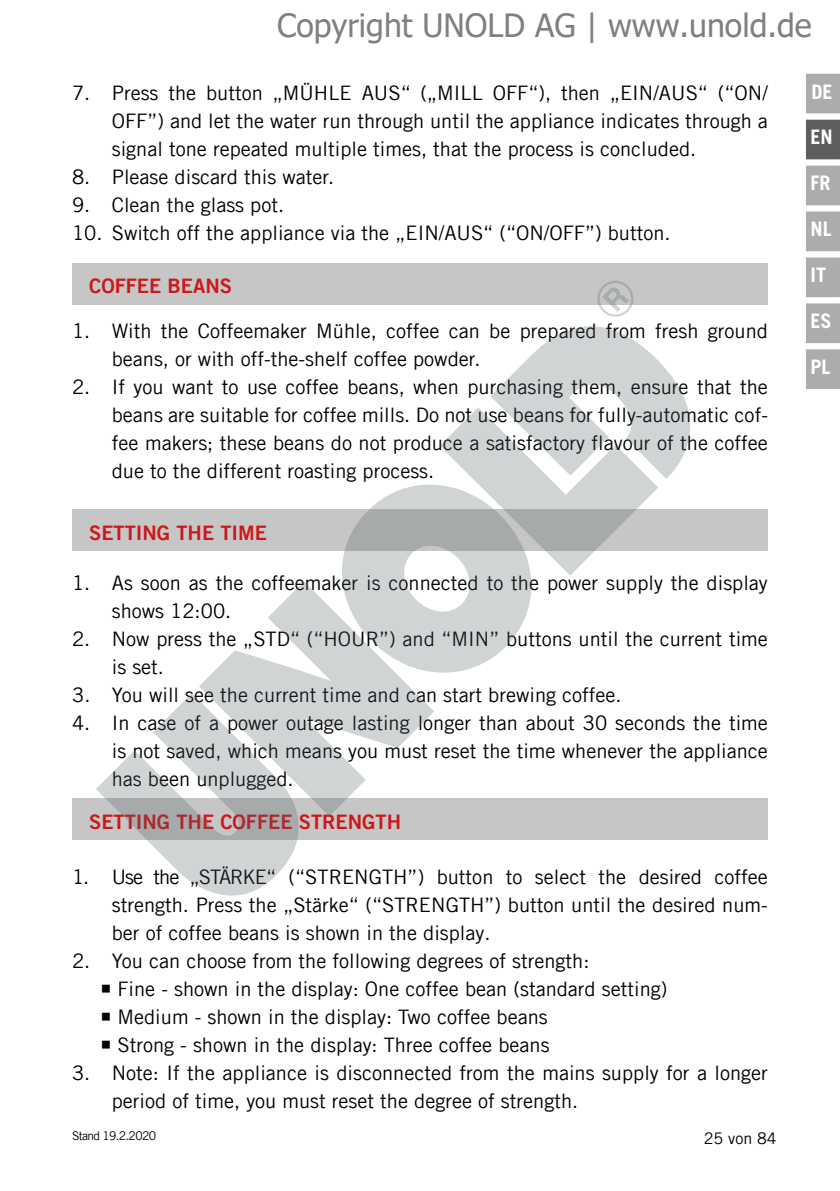
<style>
.page{position:relative;width:840px;height:1191px;background:#fff}
.page>*{position:absolute;margin:0;border:0;box-sizing:border-box;transform-origin:0 0}
.t1{font:32px "Tahoma";color:#808080}
.t2{font:20px/28px "Trade Gothic LT Com";color:#000}
.t3{font:20px "Trade Gothic LT Com Bd 2";color:#cd171a}
.t4{font:700 20px "Trade Gothic LT Com";color:#fff}
.t5{font:16px "Trade Gothic LT Com";color:#000}
.t6{font:12px "Trade Gothic LT Com";letter-spacing:-.055em;color:#000}
</style>
<div class="page">
<div style="left:805px;top:74px;width:34px;height:39px;background:#acacac"></div>
<div style="left:805px;top:120px;width:34px;height:39px;background:#5f5e5e"></div>
<div style="left:805px;top:166px;width:34px;height:39px;background:#acacac"></div>
<div style="left:805px;top:211px;width:34px;height:40px;background:#acacac;border:2px solid #acacac"></div>
<div style="left:805px;top:257px;width:34px;height:40px;background:#acacac;border:2px solid #acacac"></div>
<div style="left:805px;top:303px;width:34px;height:40px;background:#acacac;border:2px solid #acacac"></div>
<div style="left:805px;top:349px;width:34px;height:40px;background:#acacac;border:2px solid #acacac"></div>
<div style="left:72px;top:263px;width:695px;height:41px;background:#c6c6c6"></div>
<div style="left:72px;top:509px;width:695px;height:42px;background:#c6c6c6"></div>
<div style="left:72px;top:798px;width:695px;height:42px;background:#c6c6c6"></div>
<svg style="left:490px;top:304px;width:231px;height:175px"></svg>
<svg style="left:440px;top:357px;width:218px;height:219px;fill:#d0d4d5"></svg>
<svg style="left:342px;top:447px;width:226px;height:226px"></svg>
<svg style="left:199px;top:581px;width:235px;height:235px;fill:#d0d4d5"></svg>
<svg style="left:96px;top:690px;width:231px;height:206px"></svg>
<svg style="left:589px;top:281px;width:51px;height:43px"></svg>
<h1 class="t1" style="left:277px;top:4px;width:535px">Copyright UNOLD AG | www.unold.de</h1>
<p class="t2" style="left:112px;top:79px;width:657px;text-align:justify;text-indent:-40px">7. Press the button „MÜHLE AUS“ („MILL OFF“), then „EIN/AUS“ (“ON/ OFF”) and let the water run through until the appliance indicates through a signal tone repeated multiple times, that the process is concluded.</p>
<p class="t2" style="left:72px;top:163px;width:263px">8. Please discard this water.</p>
<p class="t2" style="left:72px;top:191px;width:213px">9. Clean the glass pot.</p>
<p class="t2" style="left:72px;top:219px;width:599px">10. Switch off the appliance via the „EIN/AUS“ (“ON/OFF”) button.</p>
<p class="t3" style="left:89px;top:274px;width:144px">COFFEE BEANS</p>
<p class="t2" style="left:112px;top:317px;width:657px;text-indent:-40px">1. With the Coffeemaker Mühle, coffee can be prepared from fresh ground beans, or with off-the-shelf coffee powder.</p>
<p class="t2" style="left:112px;top:373px;width:657px;text-align:justify;text-indent:-40px">2. If you want to use coffee beans, when purchasing them, ensure that the beans are suitable for coffee mills. Do not use beans for fully-automatic cof&shy;fee makers; these beans do not produce a satisfactory flavour of the coffee due to the different roasting process.</p>
<p class="t3" style="left:89px;top:520px;width:179px">SETTING THE TIME</p>
<p class="t2" style="left:112px;top:569px;width:657px;text-indent:-40px">1. As soon as the coffeemaker is connected to the power supply the display shows 12:00.</p>
<p class="t2" style="left:112px;top:625px;width:657px;text-indent:-40px">2. Now press the „STD“ (“HOUR”) and “MIN” buttons until the current time is set.</p>
<p class="t2" style="left:72px;top:681px;width:551px">3. You will see the current time and can start brewing coffee.</p>
<p class="t2" style="left:112px;top:709px;width:657px;text-align:justify;text-indent:-40px">4. In case of a power outage lasting longer than about 30 seconds the time is not saved, which means you must reset the time whenever the appliance has been unplugged.</p>
<p class="t3" style="left:89px;top:809px;width:313px">SETTING THE COFFEE STRENGTH</p>
<p class="t2" style="left:112px;top:863px;width:657px;text-align:justify;text-indent:-40px">1. Use the „STÄRKE“ (“STRENGTH”) button to select the desired coffee strength. Press the „Stärke“ (“STRENGTH”) button until the desired num&shy;ber of coffee beans is shown in the display.</p>
<p class="t2" style="left:117px;top:947px;width:551px;text-indent:-45px">2. You can choose from the following degrees of strength:<br>Fine - shown in the display: One coffee bean (standard setting)<br>Medium - shown in the display: Two coffee beans<br>Strong - shown in the display: Three coffee beans</p>
<p class="t2" style="left:112px;top:1059px;width:657px;text-indent:-40px">3. Note: If the appliance is disconnected from the mains supply for a longer period of time, you must reset the degree of strength.</p>
<p class="t6" style="left:72px;top:1128px;width:85px">Stand 19.2.2020</p>
<p class="t5" style="left:703px;top:1128px;width:74px">25 von 84</p>
<p class="t4" style="left:811px;top:80px;width:23px">DE</p>
<p class="t4" style="left:810px;top:125px;width:24px">EN</p>
<p class="t4" style="left:810px;top:171px;width:21px">FR</p>
<p class="t4" style="left:810px;top:217px;width:23px">NL</p>
<p class="t4" style="left:810px;top:262px;width:17px">IT</p>
<p class="t4" style="left:810px;top:308px;width:23px">ES</p>
<p class="t4" style="left:810px;top:354px;width:21px">PL</p>
</div>
